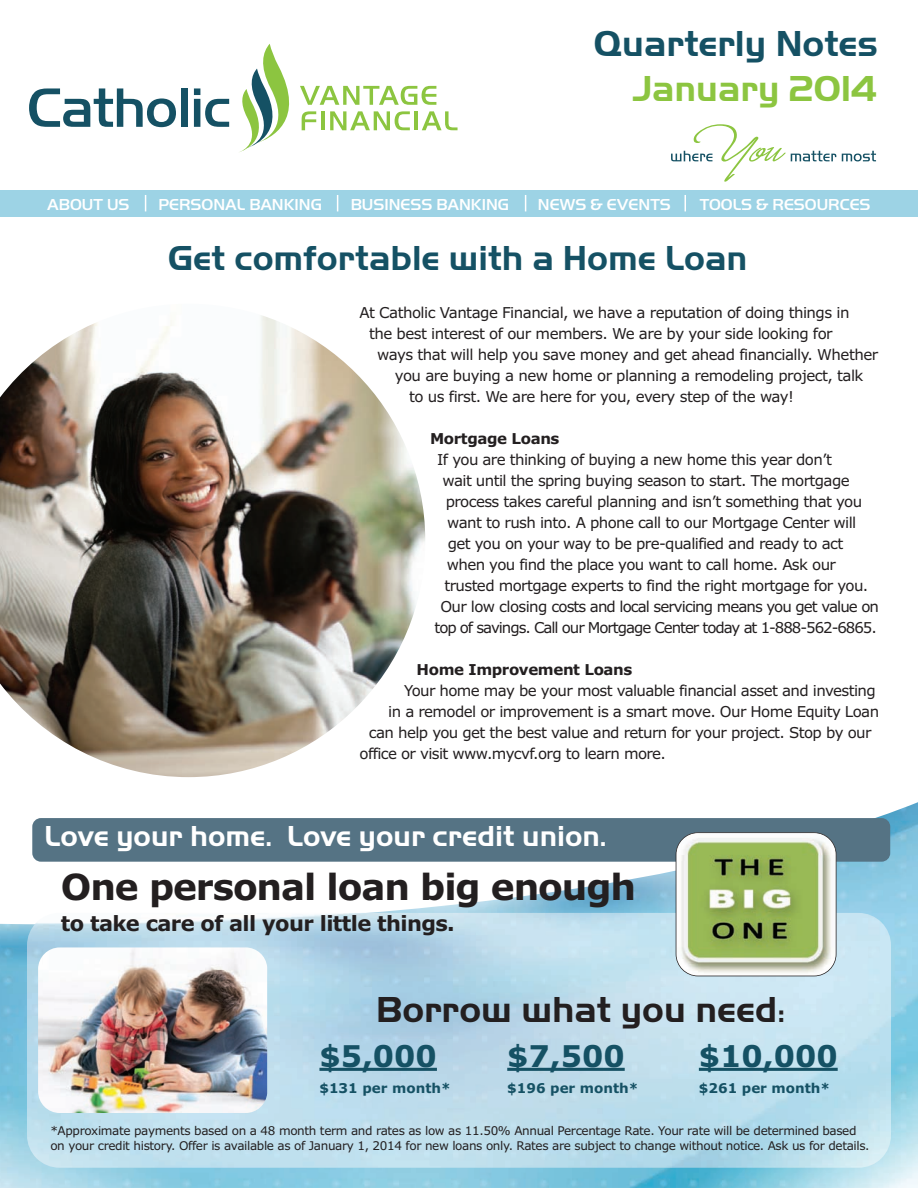
<style>
.page{position:relative;width:918px;height:1188px;background:#fff}
.page>*{position:absolute;margin:0;border:0;box-sizing:border-box;transform-origin:0 0}
.t1{font:700 37.5px "Handel Got D";color:#231f20}
.t2{font:700 37.5px "Handel Got D";color:#155164}
.t3{font:700 37.5px "Handel Got D";color:#8cc540}
.t4{font:700 36px "Handel Got D";color:#155164}
.t5{font:700 36px "Verdana";letter-spacing:-.03em;color:#231f20}
.t6{font:700 30px "Handel Got D";color:#fff}
.t7{font:700 30px "Verdana";color:#155164}
.t8{font:700 21px "Verdana";letter-spacing:-.03em;color:#231f20}
.t9{font:500 16.5px "Handel Got D";color:#fff}
.t10{font:15px "Verdana";letter-spacing:-.04em;color:#231f20}
.t11{font:15px "Verdana";letter-spacing:-.07em;color:#231f20}
.t12{font:15px "Verdana";letter-spacing:-.06em;color:#231f20}
.t13{font:700 15px "Verdana";letter-spacing:-.025em;color:#231f20}
.t14{font:700 13.5px "Verdana";color:#155164}
.t15{font:12px/15px "Verdana";letter-spacing:-.03em;color:#231f20}
.s1{font-family:"Verdana";font-size:21px}
</style>
<div class="page">
<div style="left:0;top:190px;width:918px;height:26px;background:#9dd3e5"></div>
<svg style="left:29px;top:88px;width:147px;height:39px"></svg>
<div style="left:181px;top:88px;width:6px;height:39px;background:#155164"></div>
<svg style="left:194px;top:88px;width:35px;height:39px"></svg>
<svg style="left:240px;top:44px;width:218px;height:108px"></svg>
<svg style="left:671px;top:124px;width:165px;height:58px"></svg>
<svg style="left:842px;top:151px;width:34px;height:10px"></svg>
<svg style="left:145px;top:195px;width:1px;height:16px"></svg>
<svg style="left:337px;top:195px;width:1px;height:16px"></svg>
<svg style="left:525px;top:195px;width:1px;height:16px"></svg>
<svg style="left:685px;top:195px;width:1px;height:16px"></svg>
<img style="left:0;top:802px;width:918px;height:386px">
<img style="left:27px;top:913px;width:864px;height:255px">
<img style="left:0;top:315px;width:425px;height:462px">
<div style="left:32px;top:818px;width:858px;height:44px;background:#557384;border-radius:9px"></div>
<svg style="left:676px;top:832px;width:160px;height:144px"></svg>
<hr style="left:507px;top:1068px;width:118px;height:3px;background:#155164">
<hr style="left:699px;top:1068px;width:139px;height:3px;background:#155164">
<img style="left:38px;top:947px;width:229px;height:166px">
<hr style="left:319px;top:1068px;width:118px;height:3px;background:#155164">
<h1 class="t2" style="left:594px;top:23px;width:286px">Quarterly Notes</h1>
<h1 class="t3" style="left:632px;top:67px;width:246px">January 2014</h1>
<p class="t9" style="left:47px;top:199px;width:84px">ABOUT US</p>
<p class="t9" style="left:158px;top:199px;width:165px">PERSONAL BANKING</p>
<p class="t9" style="left:351px;top:199px;width:160px">BUSINESS BANKING</p>
<p class="t9" style="left:538px;top:199px;width:134px">NEWS &amp; EVENTS</p>
<p class="t9" style="left:700px;top:199px;width:172px">TOOLS &amp; RESOURCES</p>
<h2 class="t4" style="left:168px;top:245px;width:581px">Get comfortable with a Home Loan</h2>
<p class="t10" style="left:360px;top:307px;width:491px">At Catholic Vantage Financial, we have a reputation of doing things in</p>
<p class="t10" style="left:369px;top:328px;width:465px">the best interest of our members. We are by your side looking for</p>
<p class="t10" style="left:377px;top:349px;width:503px">ways that will help you save money and get ahead financially. Whether</p>
<p class="t10" style="left:395px;top:370px;width:470px">you are buying a new home or planning a remodeling project, talk</p>
<p class="t10" style="left:409px;top:391px;width:387px">to us first. We are here for you, every step of the way!</p>
<p class="t13" style="left:430px;top:430px;width:131px">Mortgage Loans</p>
<p class="t10" style="left:437px;top:454px;width:396px">If you are thinking of buying a new home this year don’t</p>
<p class="t10" style="left:443px;top:475px;width:409px">wait until the spring buying season to start. The mortgage</p>
<p class="t10" style="left:446px;top:496px;width:418px">process takes careful planning and isn’t something that you</p>
<p class="t10" style="left:447px;top:517px;width:411px">want to rush into. A phone call to our Mortgage Center will</p>
<p class="t10" style="left:448px;top:538px;width:397px">get you on your way to be pre-qualified and ready to act</p>
<p class="t10" style="left:447px;top:559px;width:391px">when you find the place you want to call home. Ask our</p>
<p class="t10" style="left:444px;top:580px;width:425px">trusted mortgage experts to find the right mortgage for you.</p>
<p class="t12" style="left:440px;top:601px;width:440px">Our low closing costs and local servicing means you get value on</p>
<p class="t11" style="left:435px;top:622px;width:444px">top of savings. Call our Mortgage Center today at 1-888-562-6865.</p>
<p class="t13" style="left:417px;top:661px;width:217px">Home Improvement Loans</p>
<p class="t10" style="left:404px;top:685px;width:473px">Your home may be your most valuable financial asset and investing</p>
<p class="t10" style="left:388px;top:706px;width:492px">in a remodel or improvement is a smart move. Our Home Equity Loan</p>
<p class="t10" style="left:369px;top:727px;width:504px">can help you get the best value and return for your project. Stop by our</p>
<p class="t10" style="left:360px;top:748px;width:308px">office or visit www.mycvf.org to learn more.</p>
<h3 class="t6" style="left:45px;top:825px;width:563px">Love your home. Love your credit union.</h3>
<h2 class="t5" style="left:61px;top:866px;width:577px">One personal loan big enough</h2>
<h3 class="t8" style="left:61px;top:912px;width:395px">to take care of all your little things.</h3>
<h1 class="t1" style="left:376px;top:996px;width:411px">Borrow what you need<span class="s1">:</span></h1>
<h3 class="t7" style="left:507px;top:1039px;width:119px">$7,500</h3>
<p class="t14" style="left:507px;top:1080px;width:133px">$196 per month*</p>
<h3 class="t7" style="left:319px;top:1039px;width:119px">$5,000</h3>
<p class="t14" style="left:319px;top:1080px;width:133px">$131 per month*</p>
<h3 class="t7" style="left:699px;top:1039px;width:140px">$10,000</h3>
<p class="t14" style="left:699px;top:1080px;width:133px">$261 per month*</p>
<p class="t15" style="left:50px;top:1124px;width:821px">*Approximate payments based on a 48 month term and rates as low as 11.50% Annual Percentage Rate. Your rate will be determined based on your credit history. Offer is available as of January 1, 2014 for new loans only. Rates are subject to change without notice. Ask us for details.</p>
</div>
